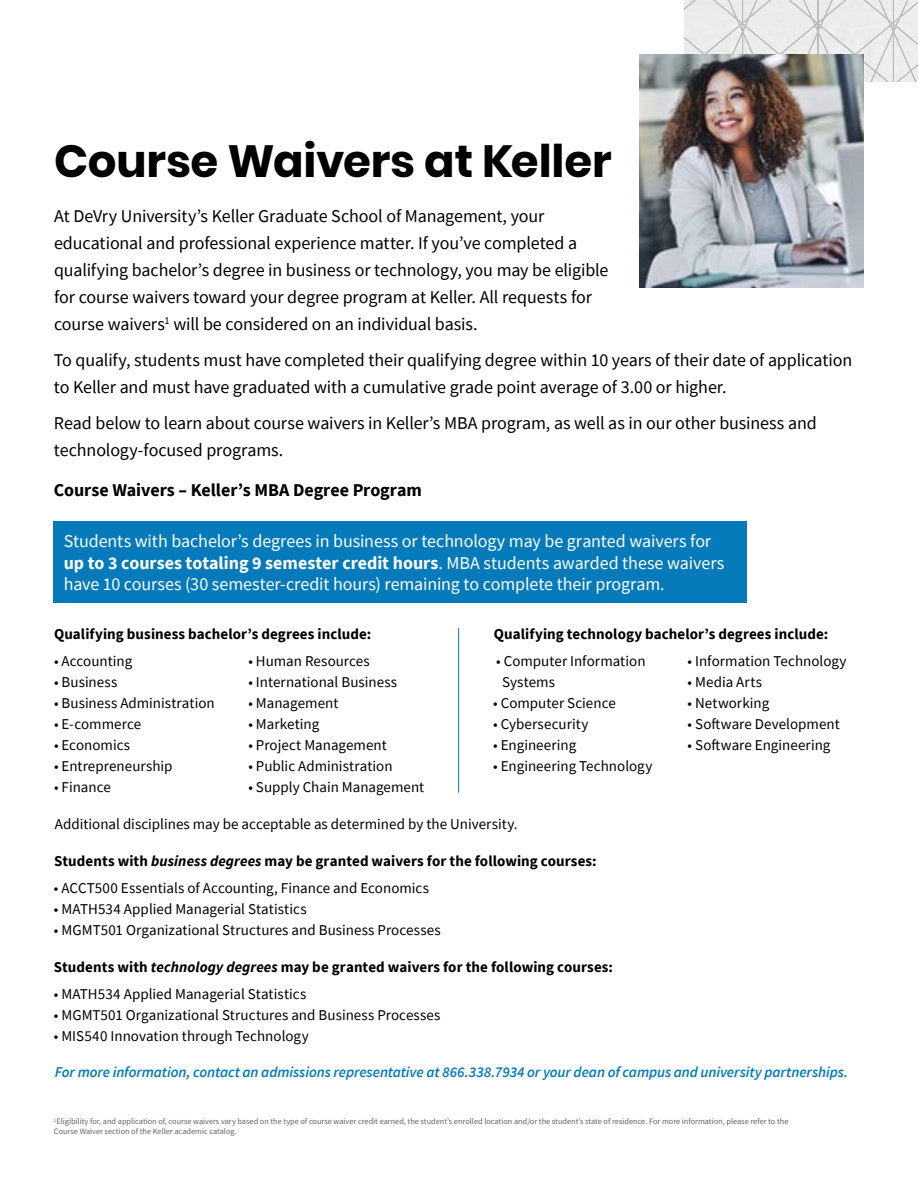
<style>
.page{position:relative;width:918px;height:1188px;background:#fff}
.page>*{position:absolute;margin:0;border:0;box-sizing:border-box;transform-origin:0 0}
.t1{font:700 45px "Poppins";letter-spacing:-.005em;color:#000}
.t2{font:18px/27px "Source Sans Pro";letter-spacing:-.005em;color:#000}
.t3{font:18px/21.6px "Source Sans Pro";letter-spacing:-.005em;color:#fff}
.t4{font:700 18px "Source Sans Pro";color:#000}
.t5{font:15px/21px "Source Sans Pro";color:#000}
.t6{font:700 15px "Source Sans Pro";letter-spacing:.005em;color:#000}
.t7{font:italic 600 15px "Source Sans Pro";letter-spacing:-.005em;color:#057aba}
.t8{font:8.25px/9.8px "Source Sans Pro";color:#636466}
.s1{font-weight:700}
.s2{font-style:italic}
</style>
<div class="page">
<svg style="left:684px;top:0;width:234px;height:82px;background:#e6e7e7"></svg>
<img style="left:639px;top:54px;width:225px;height:234px">
<div style="left:54px;top:521px;width:693px;height:81px;background:#057aba"></div>
<hr style="left:458px;top:628px;width:1px;height:165px;background:#037aba">
<h1 class="t1" style="left:54px;top:135px;width:559px">Course Waivers at Keller</h1>
<p class="t2" style="left:54px;top:203px;width:556px">At DeVry University’s Keller Graduate School of Management, your educational and professional experience matter. If you’ve completed a qualifying bachelor’s degree in business or technology, you may be eligible for course waivers toward your degree program at Keller. All requests for course waivers<sup>1</sup> will be considered on an individual basis.</p>
<p class="t2" style="left:54px;top:347px;width:800px">To qualify, students must have completed their qualifying degree within 10 years of their date of application to Keller and must have graduated with a cumulative grade point average of 3.00 or higher.</p>
<p class="t2" style="left:54px;top:410px;width:764px">Read below to learn about course waivers in Keller’s MBA program, as well as in our other business and technology-focused programs.</p>
<p class="t4" style="left:54px;top:478px;width:370px">Course Waivers – Keller’s MBA Degree Program</p>
<p class="t3" style="left:64px;top:530px;width:662px">Students with bachelor’s degrees in business or technology may be granted waivers for <span class="s1">up to 3 courses totaling 9 semester credit hours</span>. MBA students awarded these waivers have 10 courses (30 semester-credit hours) remaining to complete their program.</p>
<p class="t6" style="left:54px;top:624px;width:319px">Qualifying business bachelor’s degrees include:</p>
<p class="t6" style="left:494px;top:624px;width:336px">Qualifying technology bachelor’s degrees include:</p>
<p class="t5" style="left:54px;top:651px;width:80px">• Accounting</p>
<p class="t5" style="left:54px;top:672px;width:65px">• Business</p>
<p class="t5" style="left:54px;top:693px;width:162px">• Business Administration</p>
<p class="t5" style="left:54px;top:714px;width:89px">• E-commerce</p>
<p class="t5" style="left:54px;top:735px;width:78px">• Economics</p>
<p class="t5" style="left:54px;top:756px;width:120px">• Entrepreneurship</p>
<p class="t5" style="left:54px;top:777px;width:58px">• Finance</p>
<p class="t5" style="left:248px;top:651px;width:123px">• Human Resources</p>
<p class="t5" style="left:248px;top:672px;width:150px">• International Business</p>
<p class="t5" style="left:248px;top:693px;width:92px">• Management</p>
<p class="t5" style="left:248px;top:714px;width:72px">• Marketing</p>
<p class="t5" style="left:248px;top:735px;width:140px">• Project Management</p>
<p class="t5" style="left:248px;top:756px;width:146px">• Public Administration</p>
<p class="t5" style="left:248px;top:777px;width:177px">• Supply Chain Management</p>
<p class="t5" style="left:502px;top:651px;width:145px;text-indent:-6px">• Computer Information<br>Systems</p>
<p class="t5" style="left:493px;top:693px;width:124px">• Computer Science</p>
<p class="t5" style="left:493px;top:714px;width:97px">• Cybersecurity</p>
<p class="t5" style="left:493px;top:735px;width:85px">• Engineering</p>
<p class="t5" style="left:493px;top:756px;width:161px">• Engineering Technology</p>
<p class="t5" style="left:55px;top:814px;width:464px">Additional disciplines may be acceptable as determined by the University.</p>
<p class="t6" style="left:54px;top:851px;width:544px">Students with <span class="s2">business degrees</span> may be granted waivers for the following courses:</p>
<p class="t5" style="left:54px;top:877px;width:377px">• ACCT500 Essentials of Accounting, Finance and Economics</p>
<p class="t5" style="left:54px;top:898px;width:254px">• MATH534 Applied Managerial Statistics</p>
<p class="t5" style="left:54px;top:919px;width:388px">• MGMT501 Organizational Structures and Business Processes</p>
<p class="t6" style="left:54px;top:957px;width:561px">Students with <span class="s2">technology degrees</span> may be granted waivers for the following courses:</p>
<p class="t5" style="left:54px;top:983px;width:254px">• MATH534 Applied Managerial Statistics</p>
<p class="t5" style="left:54px;top:1004px;width:388px">• MGMT501 Organizational Structures and Business Processes</p>
<p class="t5" style="left:54px;top:1025px;width:256px">• MIS540 Innovation through Technology</p>
<p class="t5" style="left:688px;top:651px;width:161px">• Information Technology</p>
<p class="t5" style="left:688px;top:672px;width:76px">• Media Arts</p>
<p class="t5" style="left:688px;top:693px;width:83px">• Networking</p>
<p class="t5" style="left:688px;top:714px;width:154px">• Software Development</p>
<p class="t5" style="left:688px;top:735px;width:144px">• Software Engineering</p>
<p class="t7" style="left:55px;top:1063px;width:795px">For more information, contact an admissions representative at 866.338.7934 or your dean of campus and university partnerships.</p>
<p class="t8" style="left:54px;top:1117px;width:736px"><sup>1</sup>Eligibility for, and application of, course waivers vary based on the type of course waiver credit earned, the student’s enrolled location and/or the student’s state of residence. For more information, please refer to the<br>Course Waiver section of the Keller academic catalog.</p>
</div>
